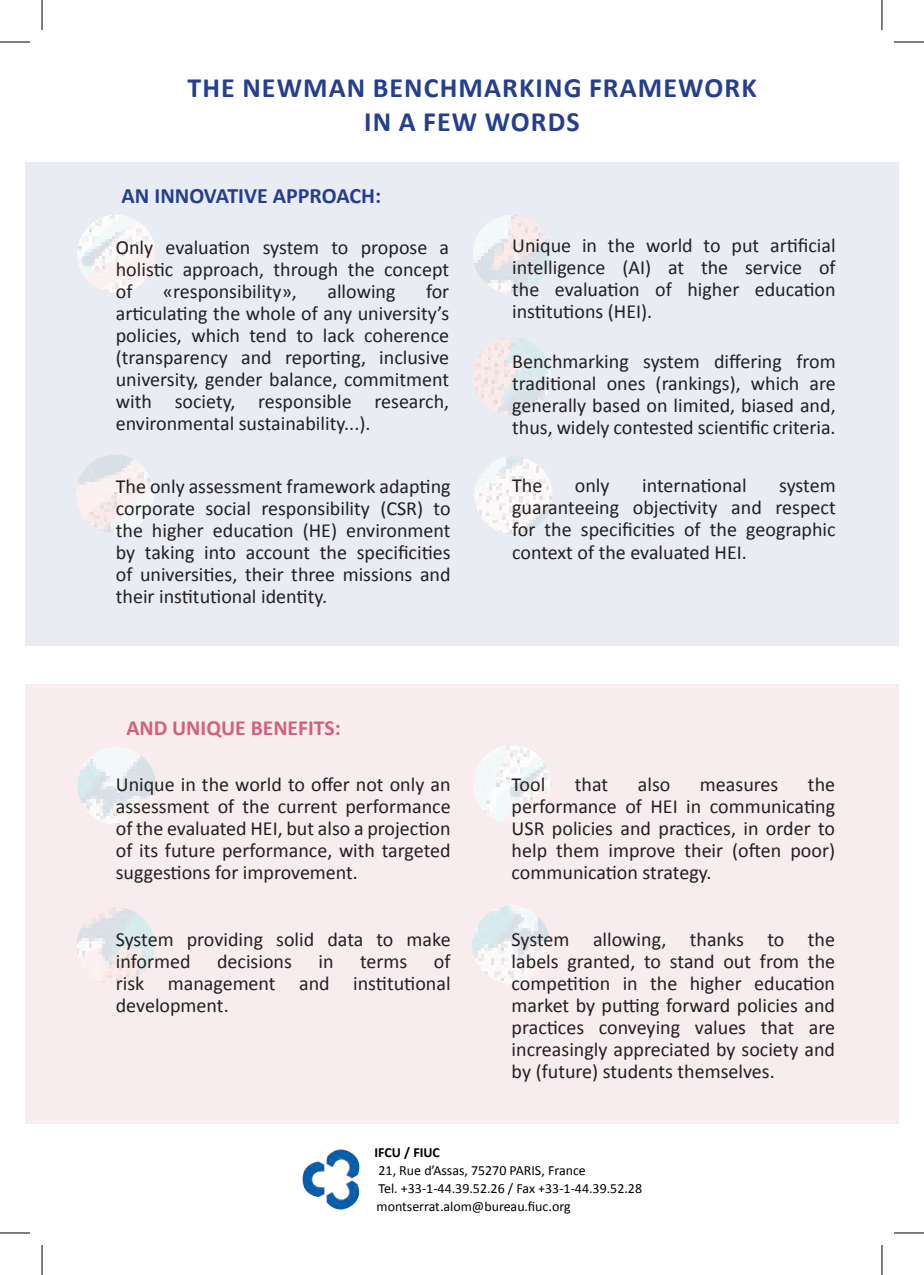
<style>
.page{position:relative;width:924px;height:1275px;background:#fff}
.page>*{position:absolute;margin:0;border:0;box-sizing:border-box;transform-origin:0 0}
.t1{font:700 28px/33.6px "Calibri";letter-spacing:.04em;color:#253f8e;text-align:center}
.t2{font:700 22px "Calibri";color:#253f8e}
.t3{font:700 21.6px "Calibri";color:#d0627c}
.t4{font:20px/22px "Calibri";color:#231f20;text-align:justify}
.t5{font:14px/18px "Calibri";color:#000}
.t6{font:700 14px "Calibri";color:#000}
</style>
<div class="page">
<div style="left:25px;top:162px;width:873px;height:484px;background:#e9ecf3"></div>
<img style="left:302px;top:1149px;width:57px;height:61px">
<div style="left:25px;top:684px;width:873px;height:439px;background:#f9ecef"></div>
<img style="left:77px;top:215px;width:78px;height:78px">
<img style="left:76px;top:455px;width:78px;height:78px">
<img style="left:473px;top:215px;width:78px;height:78px">
<img style="left:473px;top:337px;width:78px;height:78px">
<img style="left:474px;top:456px;width:78px;height:78px">
<img style="left:77px;top:747px;width:79px;height:78px">
<img style="left:473px;top:745px;width:78px;height:76px">
<img style="left:77px;top:907px;width:78px;height:77px">
<img style="left:472px;top:906px;width:78px;height:77px">
<hr style="left:0;top:42px;width:30px;height:1px;background:#000">
<hr style="left:893px;top:42px;width:30px;height:1px;background:#000">
<hr style="left:0;top:1232px;width:30px;height:1px;background:#000">
<hr style="left:893px;top:1232px;width:30px;height:1px;background:#000">
<hr style="left:42px;top:0;width:1px;height:30px;background:#000">
<hr style="left:42px;top:1245px;width:1px;height:30px;background:#000">
<hr style="left:881px;top:0;width:1px;height:30px;background:#000">
<hr style="left:881px;top:1245px;width:1px;height:30px;background:#000">
<h1 class="t1" style="left:187px;top:70px;width:570px">THE NEWMAN BENCHMARKING FRAMEWORK<br>IN A FEW WORDS</h1>
<p class="t2" style="left:122px;top:182px;width:261px">AN INNOVATIVE APPROACH:</p>
<p class="t4" style="left:116px;top:235px;width:335px">Only evaluation system to propose a holistic approach, through the concept of</p>
<p class="t4" style="left:116px;top:279px;width:335px;text-indent:310px">for articulating the whole of any university’s policies, which tend to lack coherence (transparency and reporting, inclusive university, gender balance, commitment with society, responsible research, environmental sustainability...).</p>
<p class="t4" style="left:163px;top:279px;width:135px">«responsibility»,</p>
<p class="t4" style="left:327px;top:279px;width:70px">allowing</p>
<p class="t4" style="left:116px;top:474px;width:336px">The only assessment framework adapting corporate social responsibility (CSR) to the higher education (HE) environment by taking into account the specificities of universities, their three missions and their institutional identity.</p>
<p class="t3" style="left:126px;top:714px;width:216px">AND UNIQUE BENEFITS:</p>
<p class="t4" style="left:116px;top:773px;width:336px">Unique in the world to offer not only an assessment of the current performance of the evaluated HEI, but also a projection of its future performance, with targeted suggestions for improvement.</p>
<p class="t4" style="left:116px;top:927px;width:336px">System providing solid data to make informed</p>
<p class="t4" style="left:116px;top:949px;width:336px;text-indent:318px">of risk management and institutional development.</p>
<p class="t4" style="left:217px;top:949px;width:76px">decisions</p>
<p class="t4" style="left:318px;top:949px;width:17px">in</p>
<p class="t4" style="left:360px;top:949px;width:49px">terms</p>
<p class="t4" style="left:512px;top:234px;width:325px">Unique in the world to put artificial intelligence (AI) at the service of the evaluation of higher education institutions (HEI).</p>
<p class="t4" style="left:512px;top:350px;width:325px">Benchmarking system differing from traditional ones (rankings), which are generally based on limited, biased and, thus, widely contested scientific criteria.</p>
<p class="t4" style="left:512px;top:474px;width:32px">The</p>
<p class="t4" style="left:574px;top:474px;width:36px">only</p>
<p class="t4" style="left:641px;top:474px;width:106px">international</p>
<p class="t4" style="left:512px;top:474px;width:325px;text-indent:267px">system guaranteeing objectivity and respect for the specificities of the geographic context of the evaluated HEI.</p>
<p class="t4" style="left:511px;top:773px;width:35px">Tool</p>
<p class="t4" style="left:574px;top:773px;width:35px">that</p>
<p class="t4" style="left:637px;top:773px;width:34px">also</p>
<p class="t4" style="left:699px;top:773px;width:80px">measures</p>
<p class="t4" style="left:511px;top:773px;width:325px;text-indent:296px">the performance of HEI in communicating USR policies and practices, in order to help them improve their (often poor) communication strategy.</p>
<p class="t4" style="left:511px;top:927px;width:325px">System allowing, thanks to the labels granted, to stand out from the competition in the higher education market by putting forward policies and practices conveying values that are increasingly appreciated by society and by (future) students themselves.</p>
<p class="t6" style="left:374px;top:1143px;width:67px">IFCU / FIUC</p>
<p class="t5" style="left:376px;top:1160px;width:267px">21, Rue d’Assas, 75270 PARIS, France<br>Tel. +33-1-44.39.52.26 / Fax +33-1-44.39.52.28 montserrat.alom@bureau.fiuc.org</p>
</div>
